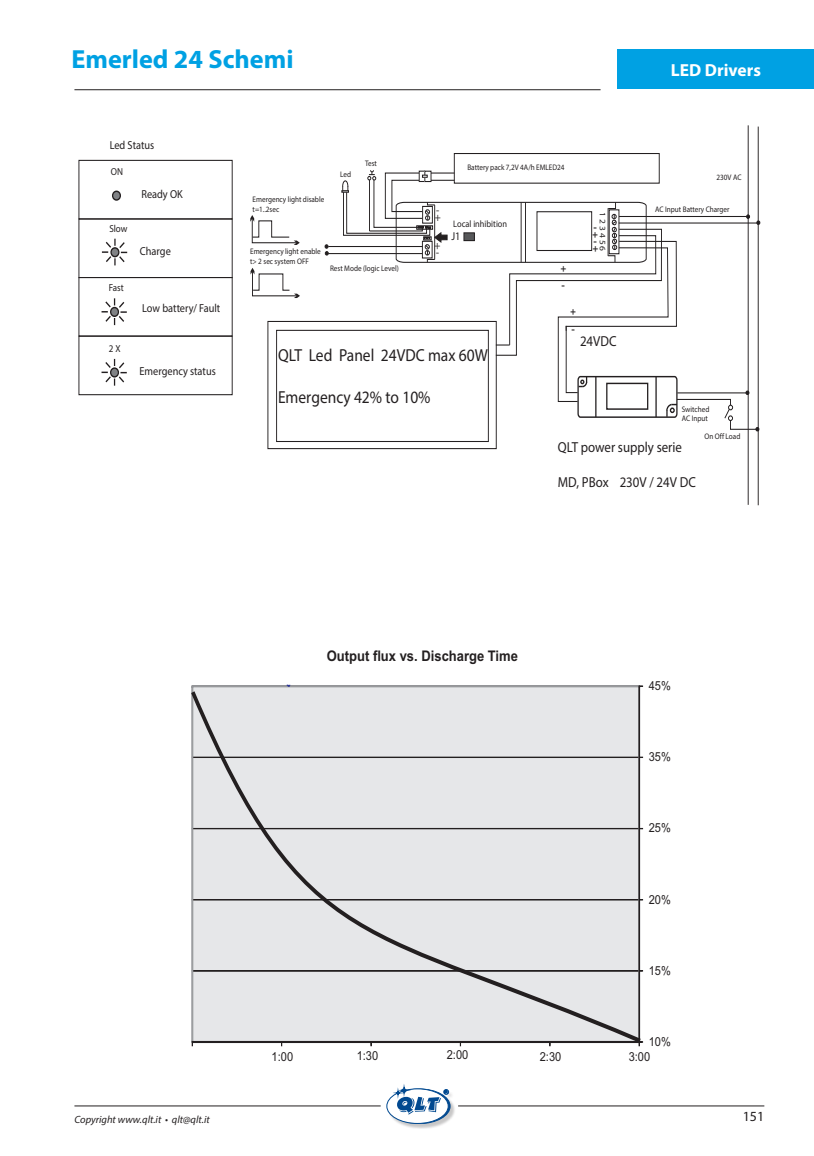
<style>
.page{position:relative;width:814px;height:1156px;background:#fff}
.page>*{position:absolute;margin:0;border:0;box-sizing:border-box;transform-origin:0 0}
.t1{font:700 26.25px "Myriad Pro";color:#00a1e3}
.t2{font:17.5px "Myriad Pro";color:#231f20;scale:.89 1}
.t3{font:700 17.5px "Myriad Pro";color:#fff}
.t4{font:700 14.7px "Arial";color:#231f20;scale:.89 1}
.t5{font:14.53px "Myriad Pro";color:#231f20;scale:.89 1}
.t6{font:14px "Myriad Pro";color:#231f20}
.t7{font:12.42px "Arial";color:#231f20;scale:.89 1}
.t8{font:11.55px "Myriad Pro";color:#231f20;scale:.89 1}
.t9{font:11.55px/21.5px "Arial";color:#231f20;scale:.89 1}
.t10{font:italic 10.5px "Myriad Pro";color:#231f20}
.t11{font:10.15px "Myriad Pro";color:#231f20;scale:.89 1}
.t12{font:9.45px "Myriad Pro";color:#231f20;scale:.89 1}
.t13{font:8.4px "Myriad Pro";color:#231f20;scale:1.13 1}
.t14{font:8.05px/9.6px "Myriad Pro";color:#231f20;scale:.89 1}
</style>
<div class="page">
<hr style="left:74px;top:89px;width:526px;height:1px;background:#231f20">
<div style="left:388px;top:1088px;width:68px;height:41px;background:#231f20;opacity:.25"></div>
<div style="left:387px;top:1089px;width:61px;height:34px;background:#fff;border-radius:50%"></div>
<div style="left:386px;top:1089px;width:62px;height:34px;border:1px solid #014990;border-radius:50%"></div>
<svg style="left:395px;top:1087px;width:54px;height:27px"></svg>
<hr style="left:74px;top:1105px;width:306px;height:1px;background:#231f20">
<hr style="left:458px;top:1105px;width:306px;height:1px;background:#231f20">
<div style="left:618px;top:50px;width:196px;height:39px;background:#00a1e3"></div>
<svg style="left:191px;top:687px;width:453px;height:359px;background:#dddee0"></svg>
<hr style="left:747px;top:125px;width:1px;height:380px;background:#231f20">
<hr style="left:757px;top:127px;width:1px;height:378px;background:#231f20">
<svg style="left:250px;top:215px;width:50px;height:30px"></svg>
<svg style="left:250px;top:268px;width:50px;height:30px"></svg>
<div style="left:454px;top:153px;width:205px;height:30px;border:1px solid #231f20"></div>
<hr style="left:328px;top:253px;width:94px;height:1px;background:#231f20">
<hr style="left:328px;top:246px;width:94px;height:1px;background:#231f20">
<svg style="left:325px;top:245px;width:3px;height:10px"></svg>
<div style="left:113px;top:191px;width:7px;height:9px;background:#808285;border-radius:50%"></div>
<div style="left:112px;top:191px;width:9px;height:10px;border:1px solid #231f20;border-radius:50%"></div>
<svg style="left:101px;top:359px;width:26px;height:27px"></svg>
<svg style="left:102px;top:239px;width:25px;height:26px"></svg>
<svg style="left:101px;top:298px;width:26px;height:27px"></svg>
<div style="left:79px;top:160px;width:153px;height:59px;border:1px solid #231f20"></div>
<div style="left:79px;top:219px;width:153px;height:59px;border:1px solid #231f20"></div>
<div style="left:79px;top:277px;width:153px;height:59px;border:1px solid #231f20"></div>
<div style="left:79px;top:336px;width:153px;height:59px;border:1px solid #231f20"></div>
<div style="left:276px;top:330px;width:212px;height:112px;border:1px solid #231f20"></div>
<div style="left:268px;top:321px;width:228px;height:128px;border:1px solid #231f20"></div>
<svg style="left:342px;top:170px;width:418px;height:261px"></svg>
<p class="t1" style="left:71px;top:42px;width:224px">Emerled 24 Schemi</p>
<p class="t8" style="left:110px;top:137px;width:52px">Led Status</p>
<p class="t11" style="left:111px;top:165px;width:15px">ON</p>
<p class="t11" style="left:109px;top:222px;width:22px">Slow</p>
<p class="t11" style="left:109px;top:281px;width:18px">Fast</p>
<p class="t11" style="left:109px;top:342px;width:15px">2 X</p>
<p class="t8" style="left:141px;top:187px;width:48px">Ready OK</p>
<p class="t8" style="left:140px;top:243px;width:36px">Charge</p>
<p class="t8" style="left:142px;top:300px;width:89px">Low battery/ Fault</p>
<p class="t8" style="left:139px;top:364px;width:87px">Emergency status</p>
<p class="t14" style="left:340px;top:170px;width:14px">Led</p>
<p class="t14" style="left:365px;top:159px;width:15px">Test</p>
<p class="t14" style="left:253px;top:195px;width:82px">Emergency light disable t=1..2sec</p>
<p class="t14" style="left:250px;top:247px;width:81px">Emergency light enable t&gt; 2 sec system OFF</p>
<p class="t14" style="left:330px;top:264px;width:79px">Rest Mode (logic Level)</p>
<p class="t14" style="left:467px;top:163px;width:111px">Battery pack 7,2V 4A/h EMLED24</p>
<p class="t8" style="left:436px;top:203px;width:5px">-</p>
<p class="t8" style="left:435px;top:210px;width:8px">+</p>
<p class="t8" style="left:440px;top:254px;width:8px;rotate:-180deg">+</p>
<p class="t8" style="left:439px;top:262px;width:5px;rotate:-180deg">-</p>
<p class="t12" style="left:453px;top:217px;width:62px">Local inhibition</p>
<p class="t13" style="left:608px;top:212px;width:36px;rotate:90deg">123456</p>
<p class="t9" style="left:592px;top:217px;width:8px">- +</p>
<p class="t9" style="left:592px;top:225px;width:8px">+</p>
<p class="t8" style="left:451px;top:229px;width:12px">J1</p>
<p class="t9" style="left:593px;top:231px;width:5px">-</p>
<p class="t9" style="left:560px;top:259px;width:8px">+</p>
<p class="t9" style="left:561px;top:276px;width:5px">-</p>
<p class="t9" style="left:570px;top:302px;width:8px">+</p>
<p class="t9" style="left:571px;top:319px;width:5px">-</p>
<p class="t5" style="left:580px;top:332px;width:43px">24VDC</p>
<p class="t2" style="left:278px;top:343px;width:237px">QLT Led Panel 24VDC max 60W</p>
<p class="t2" style="left:278px;top:385px;width:173px">Emergency 42% to 10%</p>
<p class="t3" style="left:670px;top:58px;width:92px">LED Drivers</p>
<p class="t14" style="left:716px;top:173px;width:30px">230V AC</p>
<p class="t14" style="left:655px;top:205px;width:85px">AC Input Battery Charger</p>
<p class="t14" style="left:681px;top:405px;width:33px">Switched<br>AC Input</p>
<p class="t14" style="left:704px;top:432px;width:42px">On Off Load</p>
<p class="t5" style="left:558px;top:437px;width:141px">QLT power supply serie</p>
<p class="t5" style="left:558px;top:472px;width:156px">MD, PBox 230V / 24V DC</p>
<p class="t4" style="left:327px;top:646px;width:216px">Output flux vs. Discharge Time</p>
<p class="t7" style="left:648px;top:678px;width:26px">45%</p>
<p class="t7" style="left:648px;top:749px;width:26px">35%</p>
<p class="t7" style="left:648px;top:820px;width:26px">25%</p>
<p class="t7" style="left:648px;top:891px;width:26px">20%</p>
<p class="t7" style="left:648px;top:962px;width:26px">15%</p>
<p class="t7" style="left:648px;top:1033px;width:26px">10%</p>
<p class="t7" style="left:271px;top:1049px;width:26px">1:00</p>
<p class="t7" style="left:356px;top:1047px;width:26px">1:30</p>
<p class="t7" style="left:447px;top:1046px;width:26px">2:00</p>
<p class="t7" style="left:539px;top:1048px;width:26px">2:30</p>
<p class="t7" style="left:628px;top:1049px;width:26px">3:00</p>
<h3 class="t10" style="left:74px;top:1113px;width:137px">Copyright www.qlt.it • qlt@qlt.it</h3>
<p class="t6" style="left:742px;top:1107px;width:23px">151</p>
</div>
